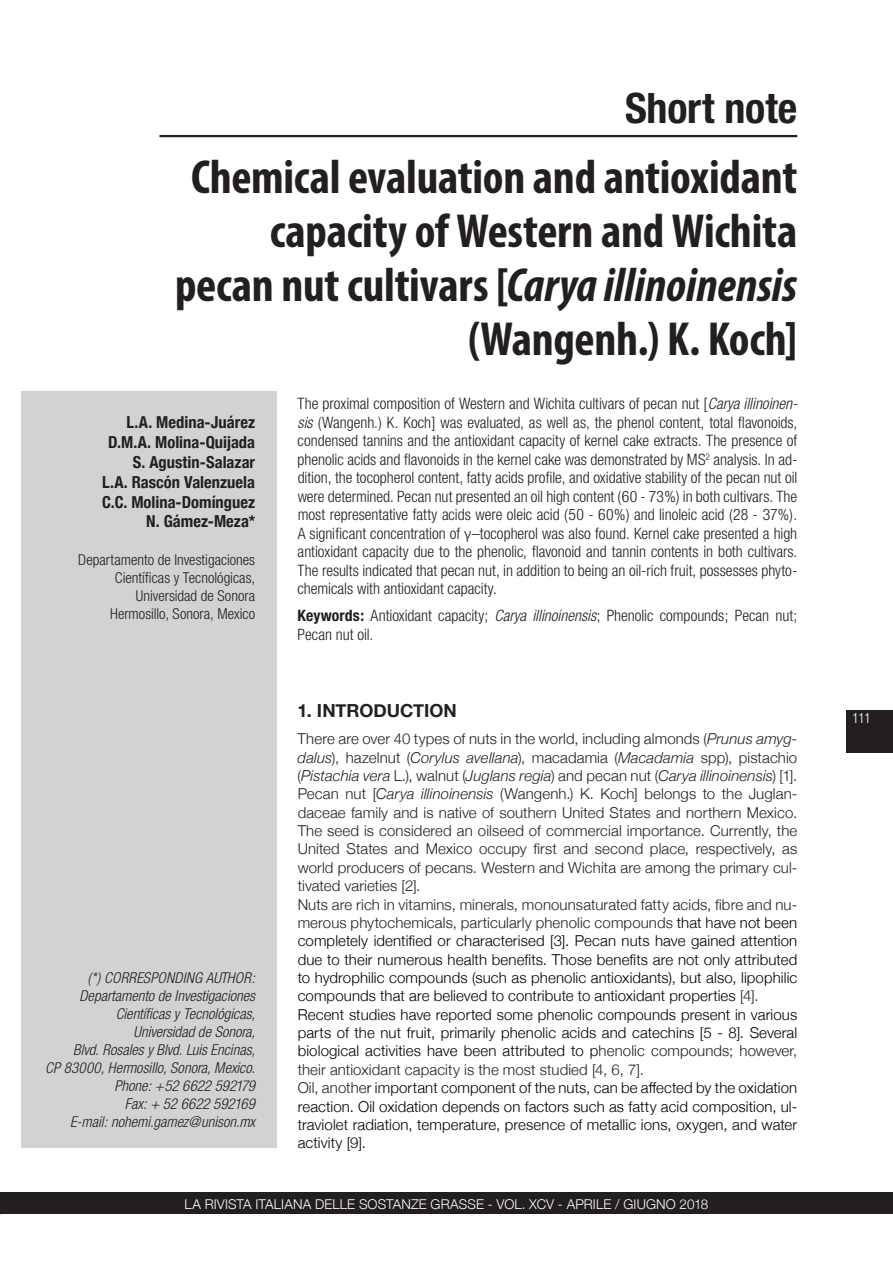
<style>
.page{position:relative;width:893px;height:1263px;background:#fff}
.page>*{position:absolute;margin:0;border:0;box-sizing:border-box;transform-origin:0 0}
.t1{font:700 condensed 48px/54px "Myriad Pro";letter-spacing:-.005em;color:#231f20;text-align:right}
.t2{font:700 condensed 42px "Helvetica Neue";letter-spacing:-.005em;color:#231f20}
.t3{font:700 18px "Helvetica Neue";color:#231f20}
.t4{font:700 condensed 16.5px/19.8px "Helvetica Neue";color:#231f20;text-align:right}
.t5{font:300 condensed 15.75px/18.5px "Helvetica Neue";color:#231f20;text-align:justify}
.t6{font:300 15px/18.3px "Helvetica Neue";letter-spacing:.005em;color:#000001}
.t7{font:italic 300 condensed 15px/18px "Helvetica Neue";color:#231f20;text-align:right}
.t8{font:300 condensed 15px/18px "Helvetica Neue";color:#231f20;text-align:right}
.t9{font:300 13.5px "Helvetica Neue";letter-spacing:.01em;color:#fff}
.t10{font:300 condensed 13.5px "Helvetica";color:#fff}
.s1{font-style:italic}
.s2{font-family:"Helvetica";font-stretch:normal;font-size:15px}
.s3{font-weight:700}
.s4{color:#231f20}
.s5{font-style:italic;color:#231f20}
</style>
<div class="page">
<div style="left:846px;top:710px;width:47px;height:43px;background:#231f20"></div>
<div style="left:0;top:1193px;width:893px;height:21px;background:#231f20"></div>
<div style="left:21px;top:391px;width:255px;height:757px;background:#d1d2d4"></div>
<hr style="left:159px;top:135px;width:638px;height:2px;background:#231f20">
<h2 class="t2" style="left:625px;top:83px;width:174px">Short note</h2>
<h1 class="t1" style="left:175px;top:149px;width:624px">Chemical evaluation and antioxidant capacity of Western and Wichita pecan nut cultivars [<span class="s1">Carya illinoinensis </span>(Wangenh.) K. Koch]</h1>
<p class="t4" style="left:102px;top:411px;width:154px">L.A. Medina-Juárez<br>D.M.A. Molina-Quijada<br>S. Agustin-Salazar<br>L.A. Rascón Valenzuela<br>C.C. Molina-Domínguez<br>N. Gámez-Meza*</p>
<p class="t8" style="left:78px;top:551px;width:178px">Departamento de Investigaciones<br>Científicas y Tecnológicas,<br>Universidad de Sonora<br>Hermosillo, Sonora, Mexico</p>
<p class="t7" style="left:45px;top:968px;width:212px">(*) CORRESPONDING AUTHOR:<br>Departamento de Investigaciones<br>Científicas y Tecnológicas,<br>Universidad de Sonora,<br>Blvd. Rosales y Blvd. Luis Encinas,<br>CP 83000, Hermosillo, Sonora, Mexico.<br>Phone: +52 6622 592179<br>Fax: + 52 6622 592169<br>E-mail: nohemi.gamez@unison.mx</p>
<p class="t5" style="left:298px;top:394px;width:501px">The proximal composition of Western and Wichita cultivars of pecan nut [<span class="s1">Carya illinoinen&shy;sis</span> (Wangenh.) K. Koch] was evaluated, as well as, the phenol content, total flavonoids, condensed tannins and the antioxidant capacity of kernel cake extracts. The presence of phenolic acids and flavonoids in the kernel cake was demonstrated by MS<sup>2</sup> analysis. In ad&shy;dition, the tocopherol content, fatty acids profile, and oxidative stability of the pecan nut oil were determined. Pecan nut presented an oil high content (60 - 73%) in both cultivars. The most representative fatty acids were oleic acid (50 - 60%) and linoleic acid (28 - 37%).<br>A significant concentration of <span class="s2">γ</span>–tocopherol was also found. Kernel cake presented a high antioxidant capacity due to the phenolic, flavonoid and tannin contents in both cultivars.<br>The results indicated that pecan nut, in addition to being an oil-rich fruit, possesses phyto&shy;chemicals with antioxidant capacity.</p>
<p class="t5" style="left:298px;top:606px;width:501px;line-height:19.4px"><span class="s3">Keywords:</span> Antioxidant capacity; <span class="s1">Carya illinoinensis</span>; Phenolic compounds; Pecan nut;<br>Pecan nut oil.</p>
<p class="t3" style="left:298px;top:697px;width:161px">1. INTRODUCTION</p>
<p class="t6" style="left:298px;top:729px;width:501px"><span class="s4">There are over 40 types of nuts in the world, including almonds (</span><span class="s5">Prunus amyg&shy;dalus</span><span class="s4">), hazelnut (</span><span class="s5">Corylus avellana</span><span class="s4">), macadamia (</span><span class="s5">Macadamia</span> <span class="s4">spp), pistachio (</span><span class="s5">Pistachia vera</span> <span class="s4">L.), walnut (</span><span class="s5">Juglans regia</span><span class="s4">) and pecan nut (</span><span class="s5">Carya illinoinensis</span><span class="s4">) [1].<br>Pecan nut [</span><span class="s5">Carya illinoinensis</span> <span class="s4">(Wangenh.) K. Koch] belongs to the Juglan&shy;daceae family and is native of southern United States and northern Mexico.<br>The seed is considered an oilseed of commercial importance. Currently, the United States and Mexico occupy first and second place, respectively, as world producers of pecans. Western and Wichita are among the primary cul&shy;tivated varieties [2].<br>Nuts are rich in vitamins, minerals, monounsaturated fatty acids, fibre and nu&shy;merous phytochemicals, particularly phenolic compounds</span> that have not been completely identified or characterised [3]. Pecan nuts have gained attention due to their numerous health benefits. Those benefits are not only attributed to hydrophilic compounds (such as phenolic antioxidants), but also, lipophilic compounds that are believed to contribute to antioxidant properties <span class="s4">[4].<br></span>Recent studies have reported some phenolic compounds present in various parts of the nut fruit, primarily phenolic acids and catechins [5 - 8]. Several biological activities have been attributed to p<span class="s4">henolic compounds; however, their antioxidant capacity is the most studied [4, 6, 7].<br>Oil, anothe</span>r important component of the nuts, can be affected by the oxidation reaction. Oil oxidation depends on factors such as fatty acid composition, ul&shy;traviolet radiation, temperature, presence of metallic ions, oxygen, and water activity [9].</p>
<p class="t9" style="left:185px;top:1193px;width:525px">LA RIVISTA ITALIANA DELLE SOSTANZE GRASSE - VOL. XCV - APRILE / GIUGNO 2018</p>
<p class="t10" style="left:853px;top:710px;width:19px">111</p>
</div>
